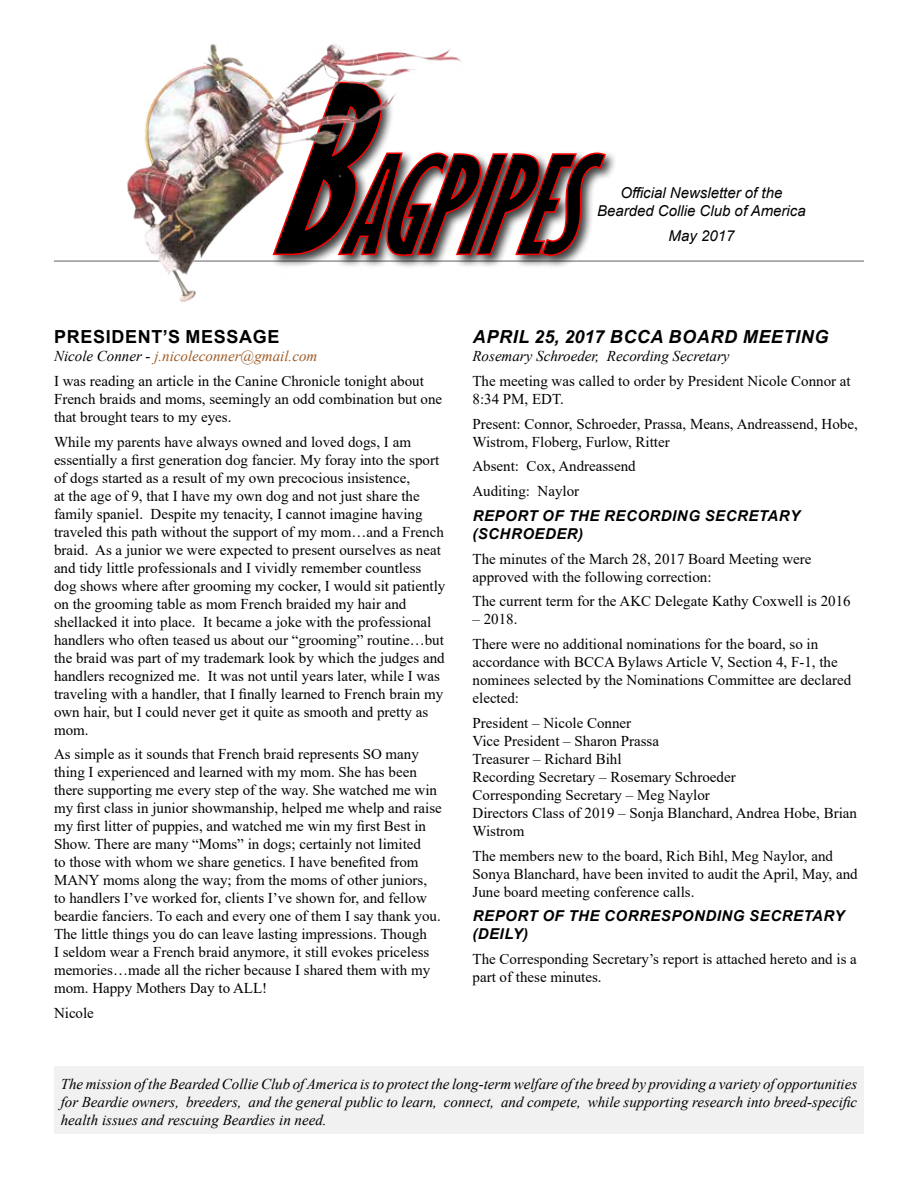
<style>
.page{position:relative;width:918px;height:1188px;background:#fff}
.page>*{position:absolute;margin:0;border:0;box-sizing:border-box;transform-origin:0 0}
.t1{font:italic 700 18px "Arial";letter-spacing:.035em;color:#000}
.t2{font:700 18px "Arial";letter-spacing:.035em;color:#000}
.t3{font:15px/18px "Times New Roman";color:#000}
.t4{font:italic 15px/18px "Times New Roman";color:#000;text-align:justify}
.t5{font:italic 700 15px/18px "Arial";letter-spacing:.035em;color:#000}
.t6{font:italic 15px/18px "Arial";color:#000;text-align:center}
.s1{font-style:italic}
.s2{font-style:italic;color:#9e5a25}
</style>
<div class="page">
<div style="left:54px;top:1066px;width:810px;height:68px;background:#f1f1f2"></div>
<hr style="left:54px;top:260px;width:810px;height:2px;background:#939598">
<div style="left:270px;top:78px;width:348px;height:191px;background:#000;opacity:.75"></div>
<svg style="left:471px;top:81px;width:136px;height:176px"></svg>
<img style="left:125px;top:44px;width:346px;height:258px">
<p class="t6" style="left:597px;top:184px;width:210px">Official Newsletter of the<br>Bearded Collie Club of America</p>
<p class="t6" style="left:669px;top:227px;width:67px">May 2017</p>
<p class="t2" style="left:54px;top:324px;width:227px">PRESIDENT’S MESSAGE</p>
<p class="t3" style="left:54px;top:343px;width:371px;line-height:24.8px"><span class="s1">Nicole Conner -</span> <span class="s2">j.nicoleconner@gmail.com<br></span>I was reading an article in the Canine Chronicle tonight about</p>
<p class="t3" style="left:54px;top:389px;width:390px">French braids and moms, seemingly an odd combination but one that brought tears to my eyes.</p>
<p class="t3" style="left:54px;top:432px;width:393px">While my parents have always owned and loved dogs, I am essentially a first generation dog fancier. My foray into the sport of dogs started as a result of my own precocious insistence,<br>at the age of 9, that I have my own dog and not just share the family spaniel. Despite my tenacity, I cannot imagine having traveled this path without the support of my mom…and a French braid. As a junior we were expected to present ourselves as neat and tidy little professionals and I vividly remember countless dog shows where after grooming my cocker, I would sit patiently on the grooming table as mom French braided my hair and shellacked it into place. It became a joke with the professional handlers who often teased us about our “grooming” routine…but the braid was part of my trademark look by which the judges and handlers recognized me. It was not until years later, while I was traveling with a handler, that I finally learned to French brain my own hair, but I could never get it quite as smooth and pretty as mom.</p>
<p class="t3" style="left:54px;top:745px;width:389px">As simple as it sounds that French braid represents SO many thing I experienced and learned with my mom. She has been there supporting me every step of the way. She watched me win my first class in junior showmanship, helped me whelp and raise my first litter of puppies, and watched me win my first Best in Show. There are many “Moms” in dogs; certainly not limited<br>to those with whom we share genetics. I have benefited from MANY moms along the way; from the moms of other juniors, to handlers I’ve worked for, clients I’ve shown for, and fellow beardie fanciers. To each and every one of them I say thank you.<br>The little things you do can leave lasting impressions. Though<br>I seldom wear a French braid anymore, it still evokes priceless memories…made all the richer because I shared them with my mom. Happy Mothers Day to ALL!</p>
<p class="t3" style="left:54px;top:1004px;width:41px">Nicole</p>
<p class="t1" style="left:473px;top:325px;width:357px">APRIL 25, 2017 BCCA BOARD MEETING</p>
<p class="t4" style="left:472px;top:347px;width:259px">Rosemary Schroeder, Recording Secretary</p>
<p class="t3" style="left:472px;top:371px;width:380px">The meeting was called to order by President Nicole Connor at<br>8:34 PM, EDT.</p>
<p class="t3" style="left:472px;top:414px;width:387px">Present: Connor, Schroeder, Prassa, Means, Andreassend, Hobe,<br>Wistrom, Floberg, Furlow, Ritter</p>
<p class="t3" style="left:472px;top:453px;width:165px;line-height:24.8px">Absent: Cox, Andreassend<br>Auditing: Naylor</p>
<p class="t5" style="left:473px;top:507px;width:329px">REPORT OF THE RECORDING SECRETARY (SCHROEDER)</p>
<p class="t3" style="left:473px;top:549px;width:341px">The minutes of the March 28, 2017 Board Meeting were approved with the following correction:</p>
<p class="t3" style="left:473px;top:592px;width:380px">The current term for the AKC Delegate Kathy Coxwell is 2016</p>
<p class="t3" style="left:473px;top:606px;width:347px;line-height:24.8px">– 2018.<br>There were no additional nominations for the board, so in</p>
<p class="t3" style="left:473px;top:653px;width:380px">accordance with BCCA Bylaws Article V, Section 4, F-1, the nominees selected by the Nominations Committee are declared elected:</p>
<p class="t3" style="left:473px;top:713px;width:386px">President – Nicole Conner<br>Vice President – Sharon Prassa<br>Treasurer – Richard Bihl<br>Recording Secretary – Rosemary Schroeder<br>Corresponding Secretary – Meg Naylor<br>Directors Class of 2019 – Sonja Blanchard, Andrea Hobe, Brian Wistrom</p>
<p class="t3" style="left:473px;top:846px;width:387px">The members new to the board, Rich Bihl, Meg Naylor, and<br>Sonya Blanchard, have been invited to audit the April, May, and<br>June board meeting conference calls.</p>
<p class="t5" style="left:473px;top:907px;width:374px">REPORT OF THE CORRESPONDING SECRETARY (DEILY)</p>
<p class="t3" style="left:473px;top:950px;width:386px">The Corresponding Secretary’s report is attached hereto and is a part of these minutes.</p>
<p class="t4" style="left:61px;top:1075px;width:798px">The mission of the Bearded Collie Club of America is to protect the long-term welfare of the breed by providing a variety of opportunities for Beardie owners, breeders, and the general public to learn, connect, and compete, while supporting research into breed-specific health issues and rescuing Beardies in need.</p>
</div>
